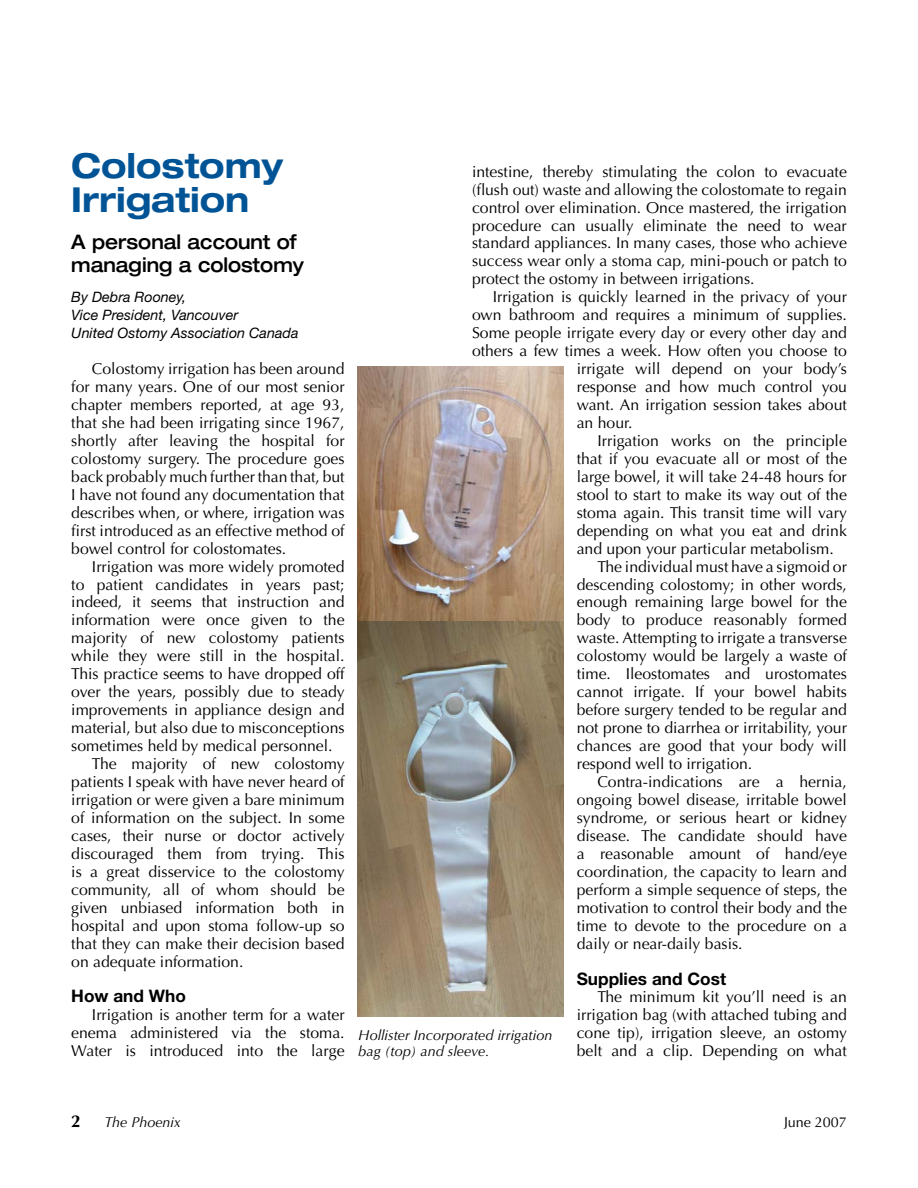
<style>
.page{position:relative;width:918px;height:1188px;background:#fff}
.page>*{position:absolute;margin:0;border:0;box-sizing:border-box;transform-origin:0 0}
.t1{font:700 expanded 34.5px/34.5px "Helvetica Neue";color:#005496;scale:.95 1}
.t2{font:500 expanded 20.1px/23px "Helvetica Neue";color:#000;scale:.9 1}
.t3{font:700 17.25px "Helvetica Neue";color:#000}
.t4{font:700 17.25px "Optima";color:#000}
.t5{font:15.75px/18px "Optima";color:#000;text-align:justify}
.t6{font:italic 14.4px/18px "Helvetica Neue";color:#000}
.t7{font:italic 14.4px/16.5px "Optima";color:#000}
.t8{font:14.4px "Optima";color:#000}
</style>
<div class="page">
<img style="left:358px;top:367px;width:206px;height:255px">
<img style="left:357px;top:622px;width:207px;height:394px">
<h1 class="t1" style="left:71px;top:151px;width:224px">Colostomy<br>Irrigation</h1>
<p class="t2" style="left:71px;top:233px;width:260px">A personal account of managing a colostomy</p>
<p class="t6" style="left:71px;top:290px;width:229px">By Debra Rooney,<br>Vice President, Vancouver<br>United Ostomy Association Canada</p>
<p class="t5" style="left:71px;top:361px;width:275px;text-indent:21px">Colostomy irrigation has been around for many years. One of our most senior chapter members reported, at age 93, that she had been irrigating since 1967, shortly after leaving the hospital for colostomy surgery. The procedure goes back probably much further than that, but I have not found any documentation that describes when, or where, irrigation was first introduced as an effective method of bowel control for colostomates.</p>
<p class="t5" style="left:92px;top:559px;width:254px">Irrigation was more widely promoted</p>
<p class="t5" style="left:71px;top:577px;width:275px">to patient candidates in years past;</p>
<p class="t5" style="left:71px;top:595px;width:275px">indeed, it seems that instruction and</p>
<p class="t5" style="left:71px;top:613px;width:275px">information were once given to the</p>
<p class="t5" style="left:71px;top:631px;width:275px">majority of new colostomy patients</p>
<p class="t5" style="left:71px;top:649px;width:275px">while they were still in the hospital.</p>
<p class="t5" style="left:71px;top:666px;width:275px">This practice seems to have dropped off</p>
<p class="t5" style="left:71px;top:684px;width:275px">over the years, possibly due to steady</p>
<p class="t5" style="left:71px;top:702px;width:275px">improvements in appliance design and</p>
<p class="t5" style="left:71px;top:720px;width:275px">material, but also due to misconceptions</p>
<p class="t5" style="left:71px;top:738px;width:263px">sometimes held by medical personnel.</p>
<p class="t5" style="left:92px;top:756px;width:254px">The majority of new colostomy</p>
<p class="t5" style="left:71px;top:774px;width:275px">patients I speak with have never heard of</p>
<p class="t5" style="left:71px;top:792px;width:275px">irrigation or were given a bare minimum</p>
<p class="t5" style="left:71px;top:810px;width:275px">of information on the subject. In some</p>
<p class="t5" style="left:71px;top:828px;width:275px">cases, their nurse or doctor actively</p>
<p class="t5" style="left:71px;top:846px;width:275px">discouraged them from trying. This</p>
<p class="t5" style="left:71px;top:864px;width:275px">is a great disservice to the colostomy</p>
<p class="t5" style="left:71px;top:882px;width:275px">community, all of whom should be</p>
<p class="t5" style="left:71px;top:900px;width:275px">given unbiased information both in</p>
<p class="t5" style="left:71px;top:918px;width:275px">hospital and upon stoma follow-up so</p>
<p class="t5" style="left:71px;top:936px;width:275px">that they can make their decision based</p>
<p class="t5" style="left:71px;top:954px;width:174px">on adequate information.</p>
<p class="t3" style="left:71px;top:990px;width:116px">How and Who</p>
<p class="t5" style="left:71px;top:1008px;width:275px;text-indent:21px">Irrigation is another term for a water enema administered via the stoma.<br>Water is introduced into the large</p>
<p class="t5" style="left:472px;top:164px;width:376px">intestine, thereby stimulating the colon to evacuate (flush out) waste and allowing the colostomate to regain control over elimination. Once mastered, the irrigation procedure can usually eliminate the need to wear standard appliances. In many cases, those who achieve success wear only a stoma cap, mini-pouch or patch to protect the ostomy in between irrigations.</p>
<p class="t5" style="left:472px;top:290px;width:376px;text-indent:21px">Irrigation is quickly learned in the privacy of your own bathroom and requires a minimum of supplies.<br>Some people irrigate every day or every other day and others a few times a week. How often you choose to</p>
<p class="t5" style="left:577px;top:361px;width:272px">irrigate will depend on your body’s response and how much control you want. An irrigation session takes about an hour.</p>
<p class="t5" style="left:597px;top:433px;width:251px">Irrigation works on the principle</p>
<p class="t5" style="left:577px;top:451px;width:272px">that if you evacuate all or most of the</p>
<p class="t5" style="left:577px;top:469px;width:272px">large bowel, it will take 24-48 hours for</p>
<p class="t5" style="left:577px;top:487px;width:272px">stool to start to make its way out of the</p>
<p class="t5" style="left:577px;top:505px;width:272px">stoma again. This transit time will vary</p>
<p class="t5" style="left:577px;top:523px;width:272px">depending on what you eat and drink</p>
<p class="t5" style="left:577px;top:541px;width:258px">and upon your particular metabolism.</p>
<p class="t5" style="left:597px;top:559px;width:251px">The individual must have a sigmoid or</p>
<p class="t5" style="left:577px;top:577px;width:272px">descending colostomy; in other words,</p>
<p class="t5" style="left:577px;top:595px;width:272px">enough remaining large bowel for the</p>
<p class="t5" style="left:577px;top:613px;width:272px">body to produce reasonably formed</p>
<p class="t5" style="left:577px;top:631px;width:272px">waste. Attempting to irrigate a transverse</p>
<p class="t5" style="left:577px;top:649px;width:272px">colostomy would be largely a waste of</p>
<p class="t5" style="left:577px;top:666px;width:272px">time. Ileostomates and urostomates</p>
<p class="t5" style="left:577px;top:684px;width:272px">cannot irrigate. If your bowel habits</p>
<p class="t5" style="left:577px;top:702px;width:272px">before surgery tended to be regular and</p>
<p class="t5" style="left:577px;top:720px;width:272px">not prone to diarrhea or irritability, your</p>
<p class="t5" style="left:577px;top:738px;width:272px">chances are good that your body will</p>
<p class="t5" style="left:577px;top:756px;width:177px">respond well to irrigation.</p>
<p class="t5" style="left:597px;top:774px;width:251px">Contra-indications are a hernia,</p>
<p class="t5" style="left:577px;top:792px;width:272px">ongoing bowel disease, irritable bowel</p>
<p class="t5" style="left:577px;top:810px;width:272px">syndrome, or serious heart or kidney</p>
<p class="t5" style="left:577px;top:828px;width:272px">disease. The candidate should have</p>
<p class="t5" style="left:577px;top:846px;width:272px">a reasonable amount of hand/eye</p>
<p class="t5" style="left:577px;top:864px;width:272px">coordination, the capacity to learn and</p>
<p class="t5" style="left:577px;top:882px;width:272px">perform a simple sequence of steps, the</p>
<p class="t5" style="left:577px;top:900px;width:272px">motivation to control their body and the</p>
<p class="t5" style="left:577px;top:918px;width:272px">time to devote to the procedure on a</p>
<p class="t5" style="left:577px;top:936px;width:167px">daily or near-daily basis.</p>
<p class="t3" style="left:577px;top:972px;width:151px">Supplies and Cost</p>
<p class="t5" style="left:577px;top:990px;width:272px;text-indent:21px">The minimum kit you’ll need is an irrigation bag (with attached tubing and cone tip), irrigation sleeve, an ostomy belt and a clip. Depending on what</p>
<p class="t7" style="left:358px;top:1028px;width:196px">Hollister Incorporated irrigation bag (top) and sleeve.</p>
<p class="t4" style="left:71px;top:1114px;width:11px">2</p>
<p class="t7" style="left:104px;top:1116px;width:78px">The Phoenix</p>
<p class="t8" style="left:784px;top:1117px;width:64px">June 2007</p>
</div>
